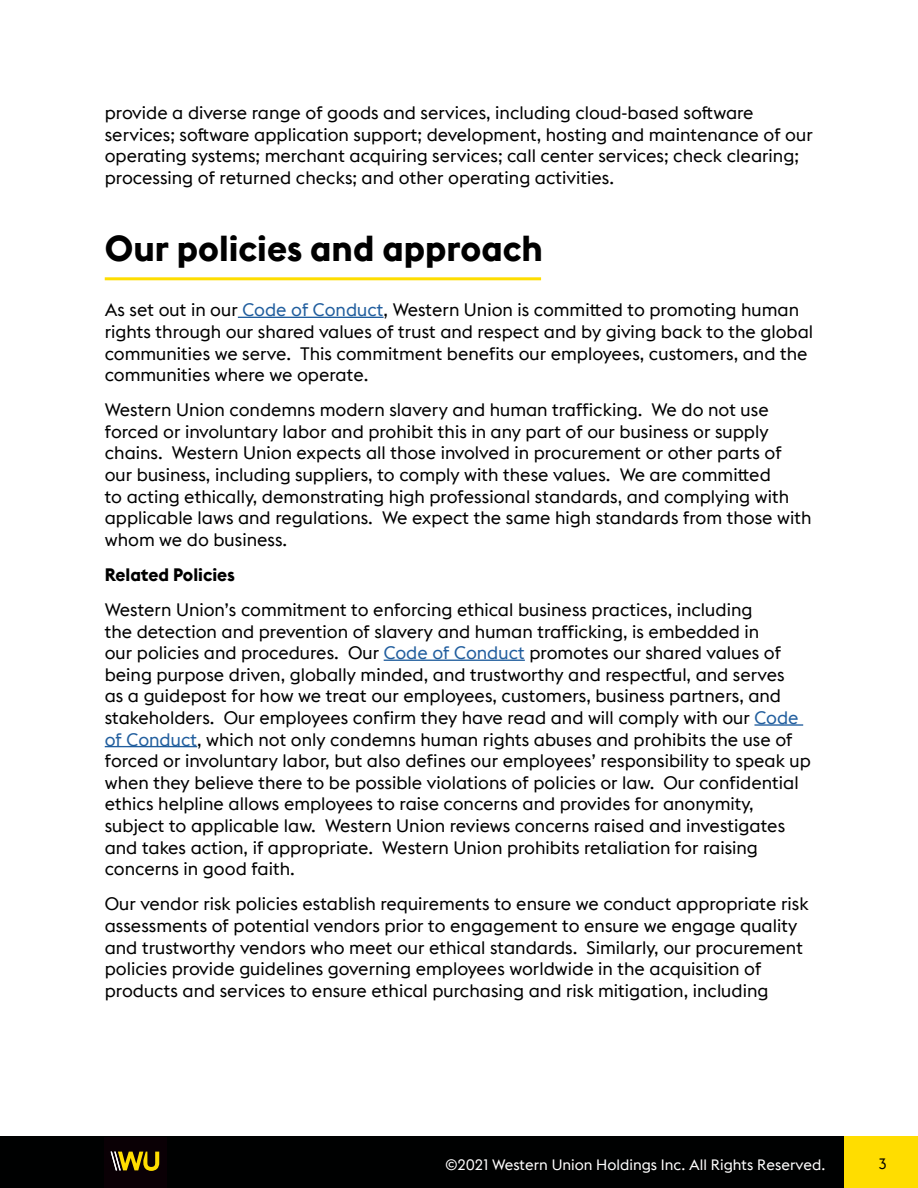
<style>
.page{position:relative;width:918px;height:1188px;background:#fff}
.page>*{position:absolute;margin:0;border:0;box-sizing:border-box;transform-origin:0 0}
.t1{font:36px "Euclid WU Bold";color:#000}
.t2{font:18px/21.6px "Euclid WU";color:#000}
.t3{font:18px "Euclid WU Bold";color:#000}
.t4{font:15px "Euclid WU";color:#fff}
.t5{font:15px "Euclid WU";color:#000}
.s1{color:#215e9e}
.s2{font-style:inherit}
</style>
<div class="page">
<hr style="left:238px;top:317px;width:146px;height:1px;background:#215e9e">
<hr style="left:384px;top:660px;width:141px;height:1px;background:#215e9e">
<hr style="left:754px;top:724px;width:49px;height:2px;background:#215e9e">
<hr style="left:105px;top:746px;width:92px;height:1px;background:#215e9e">
<div style="left:61px;top:1137px;width:857px;height:51px;background:#fd0"></div>
<div style="left:0;top:1137px;width:843px;height:51px;background:#000101"></div>
<div style="left:104px;top:1137px;width:63px;height:51px;background:#0a0005"></div>
<svg style="left:111px;top:1152px;width:48px;height:19px"></svg>
<hr style="left:105px;top:277px;width:436px;height:3px;background:#fedd00">
<p class="t2" style="left:105px;top:102px;width:710px">provide a diverse range of goods and services, including cloud-based software services; software application support; development, hosting and maintenance of our operating systems; merchant acquiring services; call center services; check clearing; processing of returned checks; and other operating activities.</p>
<h1 class="t1" style="left:105px;top:225px;width:440px">Our policies and approach</h1>
<p class="t2" style="left:105px;top:299px;width:710px">As set out in our <span class="s1">Code of Conduct</span>, Western Union is committed to promoting human rights through our shared values of trust and respect and by giving back to the global communities we serve. This commitment benefits our employees, customers, and the communities where we operate.</p>
<p class="t2" style="left:105px;top:399px;width:708px">Western Union condemns modern slavery and human trafficking. We do not use forced or involuntary labor and prohibit this in any part of our business or supply chains. Western Union expects all those involved in procurement or other parts of our business, including suppliers, to comply with these values. We are committed<br>to acting ethically, demonstrating high professional standards, and complying with applicable laws and regulations. We expect the same high standards from those with whom we do business.</p>
<p class="t3" style="left:105px;top:563px;width:132px">Related Policies</p>
<p class="t2" style="left:105px;top:599px;width:708px">Western Union’s commitment to enforcing ethical business practices, including<br>the detection and prevention of slavery and human trafficking, is embedded in<br>our policies and procedures. Our <span class="s1">Code of Conduct</span> promotes our shared values of being purpose driven, globally minded, and trustworthy and respectful, and serves<br>as a guidepost for how we treat our employees, customers, business partners, and stakeholders. Our employees confirm they have read and will comply with our <span class="s1">Code of Conduct</span>, which not only condemns human rights abuses and prohibits the use of forced or involuntary labor, but also defines our employees’ responsibility to speak up when they believe there to be possible violations of policies or law. Our confidential ethics helpline allows employees to raise concerns and provides for anonymity, subject to applicable law. Western Union reviews concerns raised and investigates and takes action, if appropriate. Western Union prohibits retaliation for raising concerns in good faith.</p>
<p class="t2" style="left:105px;top:893px;width:705px">Our vendor risk policies establish requirements to ensure we conduct appropriate risk assessments of potential vendors prior to engagement to ensure we engage quality and trustworthy vendors who meet our ethical standards. Similarly, our procurement policies provide guidelines governing employees worldwide in the acquisition of products and services to ensure ethical purchasing and risk mitigation, including</p>
<p class="t4" style="left:446px;top:1156px;width:381px">©202<span class="s2">1</span> Western Union Holdings Inc. All Rights Reserved.</p>
<p class="t5" style="left:879px;top:1154px;width:9px">3</p>
</div>
